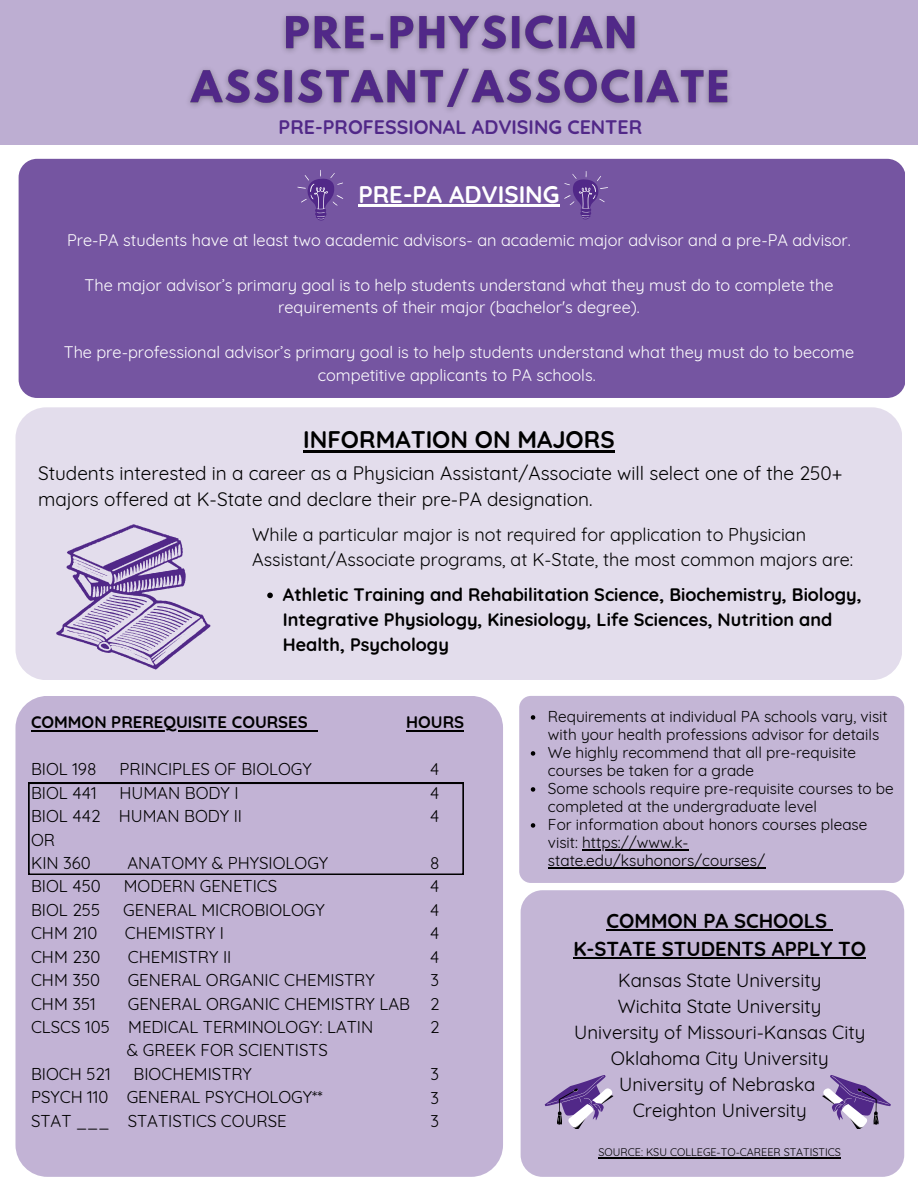
<style>
.page{position:relative;width:918px;height:1188px;background:#fff}
.page>*{position:absolute;margin:0;border:0;box-sizing:border-box;transform-origin:0 0}
.t1{font:700 24px "Quicksand";color:#000}
.t2{font:700 24px "Quicksand";color:#fff}
.t3{font:700 20.1px/28.2px "Quicksand";color:#000;text-align:center}
.t4{font:700 19.5px "Quicksand";color:#512888}
.t5{font:19.05px/25.8px "Quicksand";color:#000}
.t6{font:18.6px/26.1px "Quicksand";color:#000;text-align:center}
.t7{font:700 18px/25px "Quicksand";color:#000}
.t8{font:18px/25px "Quicksand";color:#000}
.t9{font:16.8px/23.4px "Quicksand";color:#000}
.t10{font:700 16.8px "Quicksand";color:#000}
.t11{font:16.5px/23.4px "Quicksand";color:#000;text-align:justify}
.t12{font:16.35px/22.5px "Quicksand";color:#fff;text-align:center}
.t13{font:15.45px/18px "Quicksand";color:#000}
.t14{font:10.8px "Quicksand";color:#000}
</style>
<div class="page">
<div style="left:0;top:0;width:918px;height:145px;background:#bdaed2"></div>
<div style="left:521px;top:890px;width:383px;height:287px;background:#c4b6d6;border-radius:22px"></div>
<div style="left:15px;top:407px;width:887px;height:273px;background:#e3ddec;border-radius:31px"></div>
<div style="left:19px;top:159px;width:886px;height:239px;background:#7555a1;border-radius:18px"></div>
<svg style="left:564px;top:171px;width:44px;height:48px"></svg>
<svg style="left:822px;top:1075px;width:69px;height:54px"></svg>
<svg style="left:56px;top:524px;width:154px;height:145px"></svg>
<img style="left:180px;top:6px;width:560px;height:115px">
<hr style="left:358px;top:205px;width:202px;height:2px;background:#fff">
<hr style="left:607px;top:929px;width:220px;height:2px;background:#000">
<svg style="left:827px;top:929px;width:6px;height:2px"></svg>
<hr style="left:573px;top:957px;width:293px;height:2px;background:#000">
<hr style="left:599px;top:1157px;width:242px;height:1px;background:#000">
<svg style="left:267px;top:593px;width:6px;height:5px"></svg>
<svg style="left:545px;top:1075px;width:68px;height:54px"></svg>
<svg style="left:297px;top:170px;width:46px;height:50px"></svg>
<div style="left:15px;top:696px;width:488px;height:481px;background:#c2b3d5;border-radius:32px"></div>
<hr style="left:31px;top:730px;width:277px;height:1px;background:#000">
<hr style="left:406px;top:730px;width:58px;height:1px;background:#000">
<svg style="left:29px;top:783px;width:434px;height:92px"></svg>
<div style="left:519px;top:696px;width:385px;height:187px;background:#c4b6d6;border-radius:12px"></div>
<svg style="left:531px;top:715px;width:4px;height:5px"></svg>
<svg style="left:531px;top:751px;width:4px;height:5px"></svg>
<svg style="left:531px;top:787px;width:4px;height:5px"></svg>
<svg style="left:531px;top:823px;width:4px;height:5px"></svg>
<hr style="left:582px;top:849px;width:107px;height:1px;background:#000">
<hr style="left:548px;top:867px;width:217px;height:1px;background:#000">
<hr style="left:303px;top:450px;width:312px;height:2px;background:#000">
<p class="t4" style="left:279px;top:114px;width:365px">PRE-PROFESSIONAL ADVISING CENTER</p>
<p class="t2" style="left:358px;top:179px;width:203px">PRE-PA ADVISING</p>
<h3 class="t12" style="left:67px;top:228px;width:785px">Pre-PA students have at least two academic advisors- an academic major advisor and a pre-PA advisor.</h3>
<p class="t12" style="left:85px;top:273px;width:750px">The major advisor’s primary goal is to help students understand what they must do to complete the requirements of their major (bachelor's degree).</p>
<p class="t12" style="left:64px;top:341px;width:792px">The pre-professional advisor’s primary goal is to help students understand what they must do to become competitive applicants to PA schools.</p>
<h6 class="t1" style="left:303px;top:424px;width:313px">INFORMATION ON MAJORS</h6>
<h2 class="t5" style="left:38px;top:460px;width:806px">Students interested in a career as a Physician Assistant/Associate will select one of the 250+ majors offered at K-State and declare their pre-PA designation.</h2>
<p class="t8" style="left:252px;top:521px;width:603px">While a particular major is not required for application to Physician<br>Assistant/Associate programs, at K-State, the most common majors are:</p>
<p class="t7" style="left:283px;top:581px;width:580px">Athletic Training and Rehabilitation Science, Biochemistry, Biology,<br>Integrative Physiology, Kinesiology, Life Sciences, Nutrition and<br>Health, Psychology</p>
<p class="t10" style="left:31px;top:712px;width:278px">COMMON PREREQUISITE COURSES</p>
<p class="t10" style="left:406px;top:712px;width:59px">HOURS</p>
<h2 class="t9" style="left:31px;top:757px;width:67px">BIOL 198</h2>
<h2 class="t9" style="left:120px;top:757px;width:194px">PRINCIPLES OF BIOLOGY</h2>
<h2 class="t9" style="left:31px;top:781px;width:67px">BIOL 441</h2>
<h4 class="t11" style="left:430px;top:757px;width:11px">4<br>4<br>4</h4>
<h4 class="t11" style="left:430px;top:851px;width:11px">8<br>4<br>4<br>4<br>4</h4>
<p class="t11" style="left:430px;top:968px;width:11px">3<br>2<br>2</p>
<p class="t11" style="left:431px;top:1062px;width:10px">3<br>3<br>3</p>
<h2 class="t9" style="left:31px;top:781px;width:213px;text-indent:88px">HUMAN BODY I<br>BIOL 442 HUMAN BODY II<br>OR<br>KIN 360</h2>
<h2 class="t9" style="left:127px;top:851px;width:202px">ANATOMY &amp; PHYSIOLOGY</h2>
<h2 class="t9" style="left:31px;top:874px;width:71px">BIOL 450</h2>
<h2 class="t9" style="left:124px;top:874px;width:155px">MODERN GENETICS</h2>
<h2 class="t9" style="left:31px;top:898px;width:71px">BIOL 255</h2>
<h2 class="t9" style="left:123px;top:898px;width:203px">GENERAL MICROBIOLOGY</h2>
<h2 class="t9" style="left:31px;top:921px;width:68px">CHM 210</h2>
<h2 class="t9" style="left:125px;top:921px;width:101px">CHEMISTRY I</h2>
<h2 class="t9" style="left:31px;top:945px;width:71px">CHM 230</h2>
<h2 class="t9" style="left:128px;top:945px;width:105px">CHEMISTRY II</h2>
<h2 class="t9" style="left:31px;top:968px;width:71px">CHM 350</h2>
<h2 class="t9" style="left:128px;top:968px;width:249px">GENERAL ORGANIC CHEMISTRY</h2>
<h2 class="t9" style="left:31px;top:992px;width:66px">CHM 351</h2>
<h2 class="t9" style="left:128px;top:992px;width:284px">GENERAL ORGANIC CHEMISTRY LAB</h2>
<h2 class="t9" style="left:31px;top:1015px;width:344px">CLSCS 105 MEDICAL TERMINOLOGY: LATIN</h2>
<h2 class="t9" style="left:127px;top:1038px;width:203px">&amp; GREEK FOR SCIENTISTS</h2>
<h2 class="t9" style="left:31px;top:1062px;width:81px">BIOCH 521</h2>
<h2 class="t9" style="left:31px;top:1062px;width:293px;text-indent:103px">BIOCHEMISTRY<br>PSYCH 110 GENERAL PSYCHOLOGY**<br>STAT ___ STATISTICS COURSE</h2>
<p class="t13" style="left:548px;top:707px;width:341px">Requirements at individual PA schools vary, visit with your health professions advisor for details</p>
<p class="t13" style="left:548px;top:743px;width:310px">We highly recommend that all pre-requisite courses be taken for a grade</p>
<p class="t13" style="left:548px;top:779px;width:347px">Some schools require pre-requisite courses to be completed at the undergraduate level</p>
<p class="t13" style="left:548px;top:815px;width:321px">For information about honors courses please visit: https://www.k-</p>
<h5 class="t13" style="left:548px;top:851px;width:219px">state.edu/ksuhonors/courses/</h5>
<p class="t3" style="left:573px;top:906px;width:294px">COMMON PA SCHOOLS<br>K-STATE STUDENTS APPLY TO</p>
<p class="t6" style="left:574px;top:967px;width:293px">Kansas State University<br>Wichita State University<br>University of Missouri-Kansas City<br>Oklahoma City University<br>University of Nebraska<br>Creighton University</p>
<p class="t14" style="left:599px;top:1146px;width:244px">SOURCE: KSU COLLEGE-TO-CAREER STATISTICS</p>
</div>
